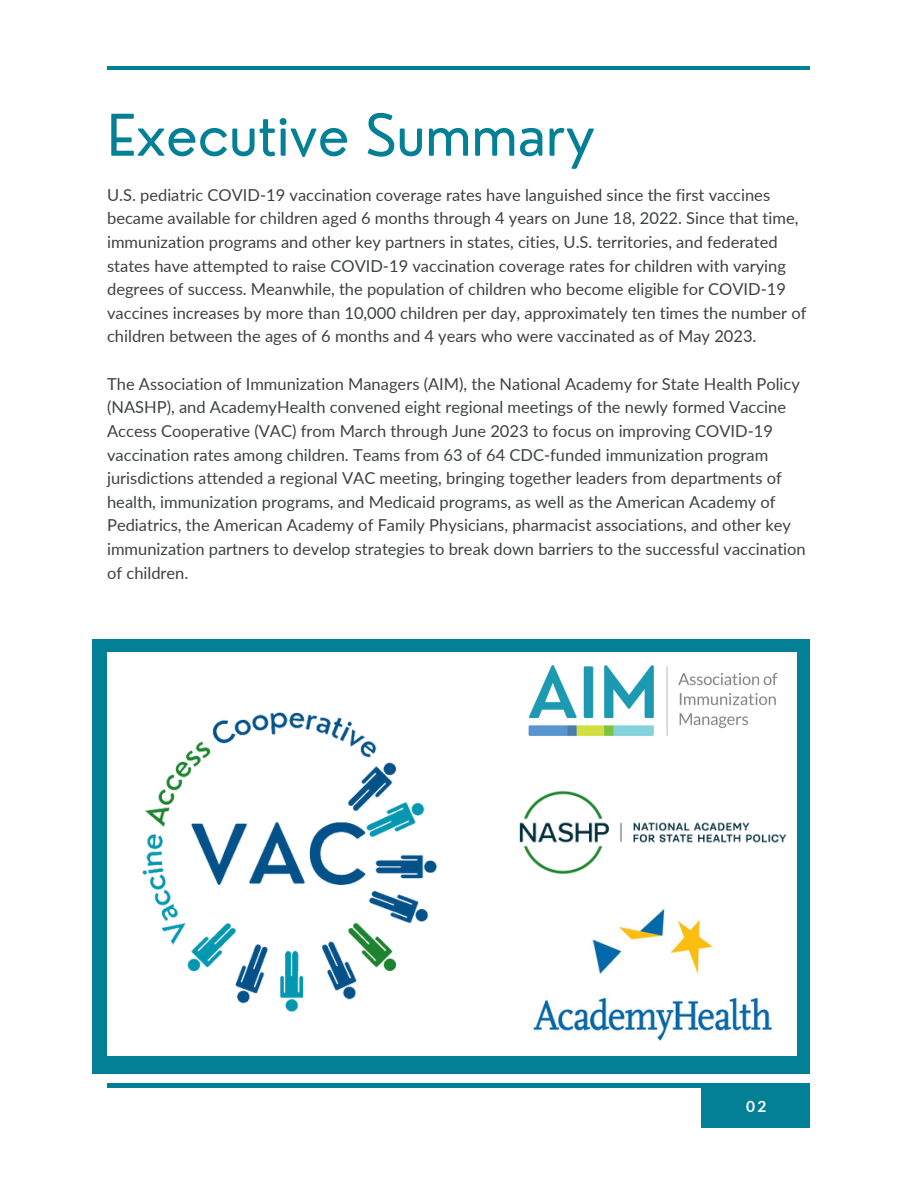
<style>
.page{position:relative;width:918px;height:1188px;background:#fff}
.page>*{position:absolute;margin:0;border:0;box-sizing:border-box;transform-origin:0 0}
.t1{font:55.95px "Nourd";color:#038096}
.t2{font:16.5px/23.7px "Lato";color:#3e4242}
.t3{font:700 15.6px "Lato";color:#fff}
</style>
<div class="page">
<hr style="left:107px;top:67px;width:703px;height:3px;background:#038096">
<div style="left:701px;top:1084px;width:108px;height:44px;background:#038096"></div>
<hr style="left:107px;top:1084px;width:703px;height:3px;background:#038096">
<div style="left:92px;top:639px;width:717px;height:435px;background:#038096"></div>
<div style="left:107px;top:652px;width:690px;height:404px;background:#fff"></div>
<img style="left:528px;top:665px;width:250px;height:71px">
<img style="left:519px;top:791px;width:267px;height:84px">
<img style="left:533px;top:908px;width:239px;height:133px">
<img style="left:142px;top:712px;width:296px;height:301px">
<p class="t1" style="left:107px;top:100px;width:489px">Executive Summary</p>
<p class="t2" style="left:107px;top:182px;width:701px">U.S. pediatric COVID-19 vaccination coverage rates have languished since the first vaccines became available for children aged 6 months through 4 years on June 18, 2022. Since that time, immunization programs and other key partners in states, cities, U.S. territories, and federated states have attempted to raise COVID-19 vaccination coverage rates for children with varying degrees of success. Meanwhile, the population of children who become eligible for COVID-19 vaccines increases by more than 10,000 children per day, approximately ten times the number of children between the ages of 6 months and 4 years who were vaccinated as of May 2023.</p>
<p class="t2" style="left:107px;top:371px;width:700px">The Association of Immunization Managers (AIM), the National Academy for State Health Policy (NASHP), and AcademyHealth convened eight regional meetings of the newly formed Vaccine Access Cooperative (VAC) from March through June 2023 to focus on improving COVID-19 vaccination rates among children. Teams from 63 of 64 CDC-funded immunization program jurisdictions attended a regional VAC meeting, bringing together leaders from departments of health, immunization programs, and Medicaid programs, as well as the American Academy of Pediatrics, the American Academy of Family Physicians, pharmacist associations, and other key immunization partners to develop strategies to break down barriers to the successful vaccination of children.</p>
<p class="t3" style="left:746px;top:1096px;width:22px">02</p>
</div>
